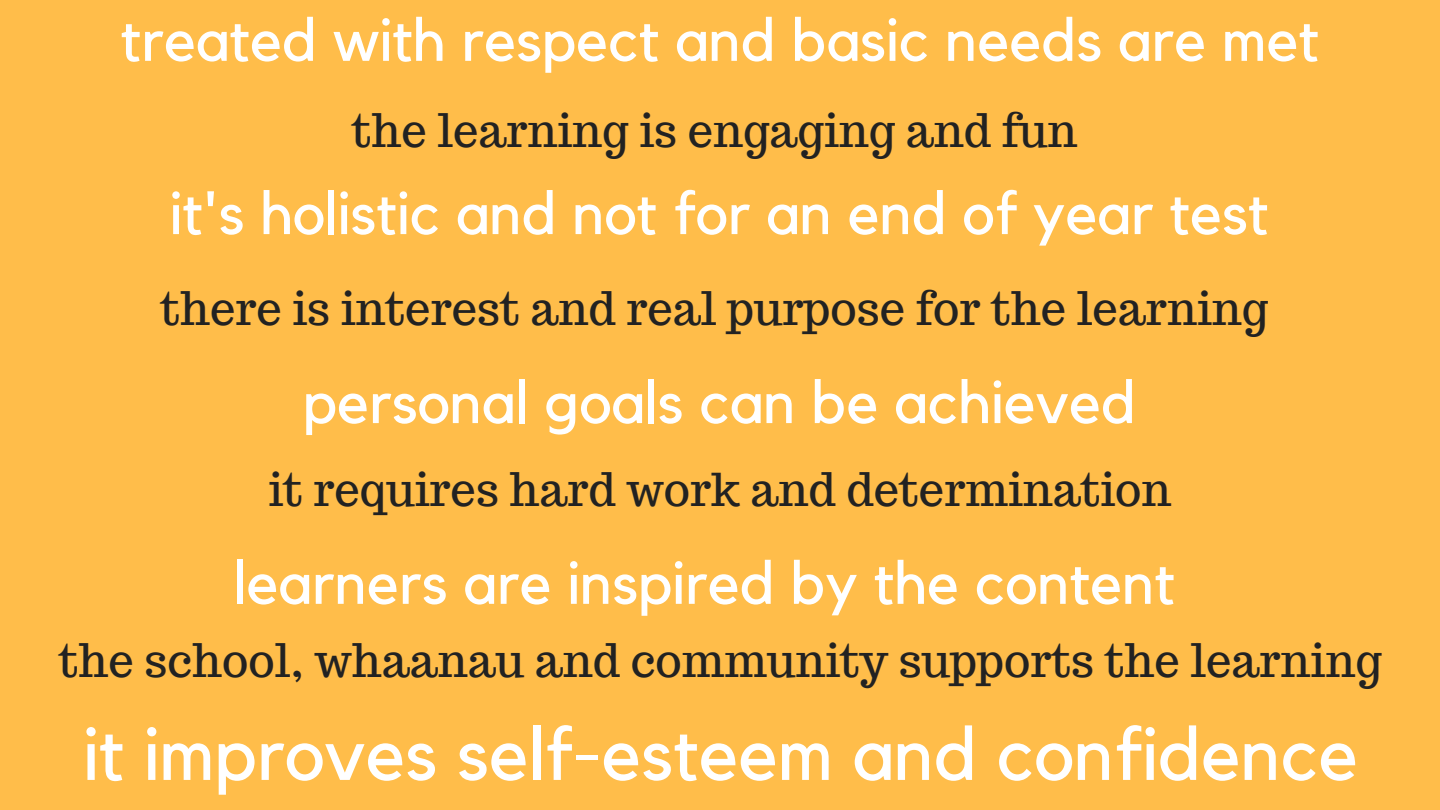
<style>
.page{position:relative;width:1440px;height:810px;background:#ffbd4a}
.page>*{position:absolute;margin:0;border:0;box-sizing:border-box;transform-origin:0 0}
.t1{font:74.7px "Kollektif";color:#fff}
.t2{font:60.4px "Kollektif";color:#fff}
.t3{font:45.3px "Trocchi";color:#222}
</style>
<div class="page">
<h2 class="t2" style="left:120px;top:4px;width:1200px">treated with respect and basic needs are met</h2>
<p class="t3" style="left:352px;top:101px;width:727px">the learning is engaging and fun</p>
<h2 class="t2" style="left:170px;top:178px;width:1100px">it's holistic and not for an end of year test</h2>
<p class="t3" style="left:160px;top:279px;width:1109px">there is interest and real purpose for the learning</p>
<h2 class="t2" style="left:303px;top:367px;width:834px">personal goals can be achieved</h2>
<p class="t3" style="left:268px;top:460px;width:905px">it requires hard work and determination</p>
<h2 class="t2" style="left:234px;top:547px;width:943px">learners are inspired by the content</h2>
<p class="t3" style="left:59px;top:630px;width:1325px">the school, whaanau and community supports the learning</p>
<h1 class="t1" style="left:83px;top:710px;width:1277px">it improves self-esteem and confidence</h1>
</div>
